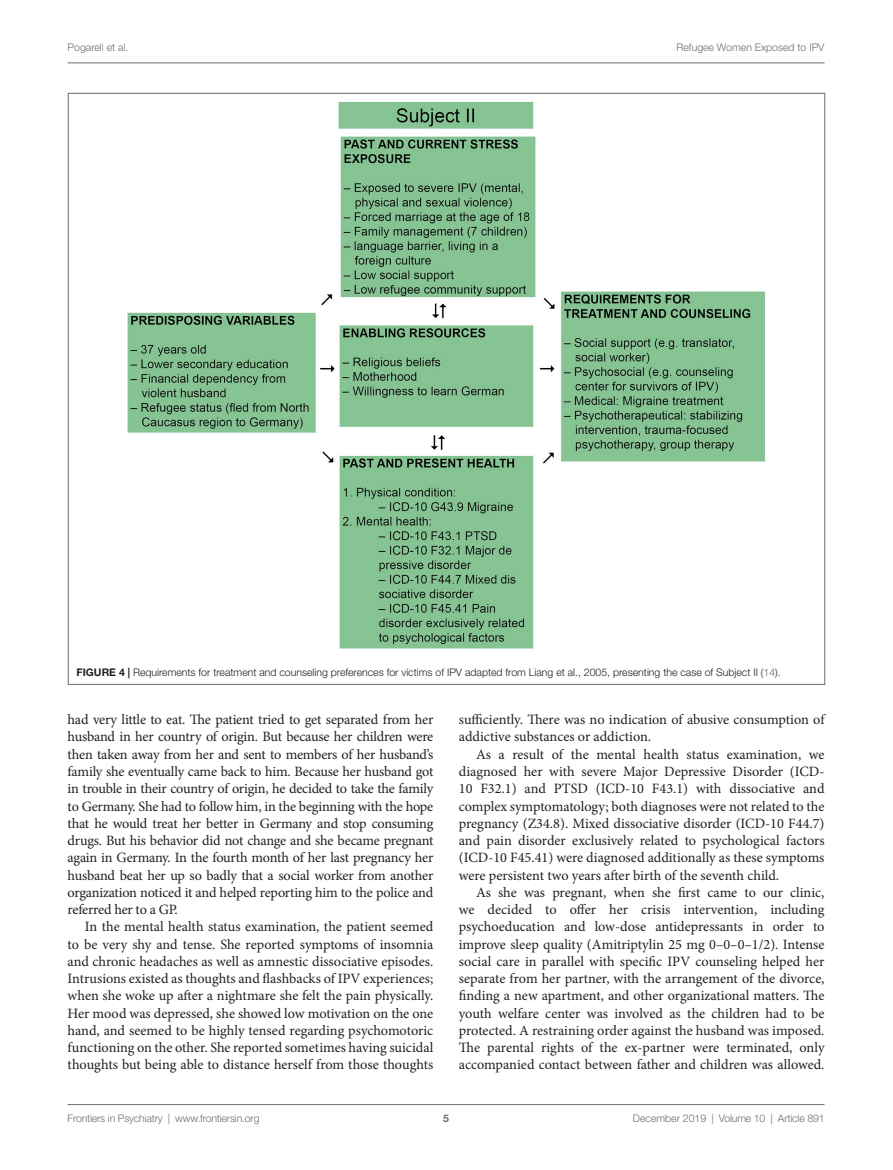
<style>
.page{position:relative;width:893px;height:1170px;background:#fff}
.page>*{position:absolute;margin:0;border:0;box-sizing:border-box;transform-origin:0 0}
.T{font:14.25px/17.2px "Minion Pro MTC";letter-spacing:-.005em;color:#231f20;text-align:justify}
.FC{font:300 10.5px "Helvetica Neue LT Std";color:#231f20}
.t1{font:300 10.5px "Helvetica Neue LT Std";letter-spacing:-.015em;color:#6c6d70}
.t2{font:700 10.5px "Helvetica Neue LT Std";color:#6c6d70}
.s1{font-weight:700}
.s2{color:#6c6d70}
</style>
<div class="page">
<hr style="left:68px;top:63px;width:756px;height:1px;background:#6c6d70">
<hr style="left:68px;top:1104px;width:756px;height:1px;background:#6c6d70">
<img style="left:127px;top:102px;width:638px;height:547px">
<p class="t1" style="left:68px;top:41px;width:62px">Pogarell et al.</p>
<p class="t1" style="left:676px;top:41px;width:150px">Refugee Women Exposed to IPV</p>
<p class="FC" style="left:77px;top:665px;width:705px"><span class="s1">FIGURE 4 |</span> Requirements for treatment and counseling preferences for victims of IPV adapted from Liang et al., 2005, presenting the case of Subject II (<span class="s2">14</span>).</p>
<p class="T" style="left:68px;top:711px;width:367px">had very little to eat. The patient tried to get separated from her husband in her country of origin. But because her children were then taken away from her and sent to members of her husband’s family she eventually came back to him. Because her husband got in trouble in their country of origin, he decided to take the family to Germany. She had to follow him, in the beginning with the hope that he would treat her better in Germany and stop consuming drugs. But his behavior did not change and she became pregnant again in Germany. In the fourth month of her last pregnancy her husband beat her up so badly that a social worker from another organization noticed it and helped reporting him to the police and referred her to a GP.</p>
<p class="T" style="left:68px;top:918px;width:367px;text-indent:17px">In the mental health status examination, the patient seemed to be very shy and tense. She reported symptoms of insomnia and chronic headaches as well as amnestic dissociative episodes.<br>Intrusions existed as thoughts and flashbacks of IPV experiences; when she woke up after a nightmare she felt the pain physically.<br>Her mood was depressed, she showed low motivation on the one hand, and seemed to be highly tensed regarding psychomotoric functioning on the other. She reported sometimes having suicidal thoughts but being able to distance herself from those thoughts</p>
<p class="T" style="left:459px;top:711px;width:367px">sufficiently. There was no indication of abusive consumption of addictive substances or addiction.</p>
<p class="T" style="left:459px;top:745px;width:367px;text-indent:17px">As a result of the mental health status examination, we diagnosed her with severe Major Depressive Disorder (ICD-10 F32.1) and PTSD (ICD-10 F43.1) with dissociative and complex symptomatology; both diagnoses were not related to the pregnancy (Z34.8). Mixed dissociative disorder (ICD-10 F44.7) and pain disorder exclusively related to psychological factors (ICD-10 F45.41) were diagnosed additionally as these symptoms were persistent two years after birth of the seventh child.</p>
<p class="T" style="left:459px;top:883px;width:367px;text-indent:17px">As she was pregnant, when she first came to our clinic, we decided to offer her crisis intervention, including psychoeducation and low-dose antidepressants in order to improve sleep quality (Amitriptylin 25 mg 0–0–0–1/2). Intense social care in parallel with specific IPV counseling helped her separate from her partner, with the arrangement of the divorce, finding a new apartment, and other organizational matters. The youth welfare center was involved as the children had to be protected. A restraining order against the husband was imposed.<br>The parental rights of the ex-partner were terminated, only accompanied contact between father and children was allowed.</p>
<p class="t1" style="left:68px;top:1111px;width:193px">Frontiers in Psychiatry | www.frontiersin.org</p>
<p class="t1" style="left:633px;top:1111px;width:193px">December 2019 | Volume 10 | Article 891</p>
<p class="t2" style="left:443px;top:1111px;width:7px">5</p>
</div>
